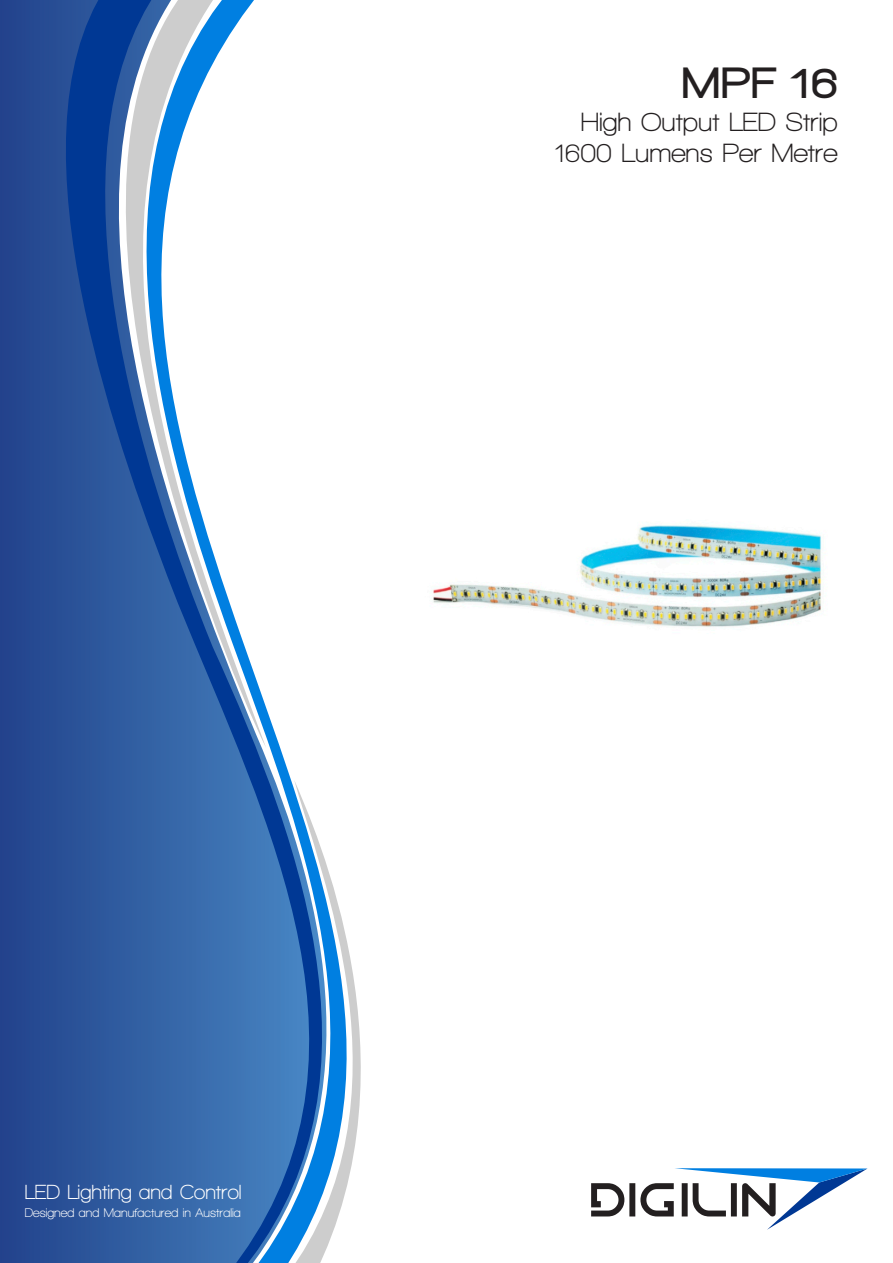
<style>
.page{position:relative;width:893px;height:1263px;background:#fff}
.page>*{position:absolute;margin:0;border:0;box-sizing:border-box;transform-origin:0 0}
.t1{font:900 45px "Walkway";color:#231f20}
.t2{font:700 27px/31.5px "Walkway";color:#231f20;text-align:right}
.t3{font:700 20.85px "Walkway";color:#fff}
.t4{font:700 12.9px "Walkway";color:#fff}
</style>
<div class="page">
<img style="left:433px;top:525px;width:389px;height:102px">
<div style="left:4px;top:0;width:79px;height:1263px;background:#264b93"></div>
<svg style="left:83px;top:0;width:278px;height:1263px"></svg>
<svg style="left:591px;top:1168px;width:276px;height:62px"></svg>
<h1 class="t1" style="left:683px;top:59px;width:157px">MPF 16</h1>
<p class="t2" style="left:553px;top:106px;width:286px">High Output LED Strip<br>1600 Lumens Per Metre</p>
<p class="t3" style="left:25px;top:1181px;width:218px">LED Lighting and Control</p>
<p class="t4" style="left:25px;top:1205px;width:218px">Designed and Manufactured in Australia</p>
</div>
